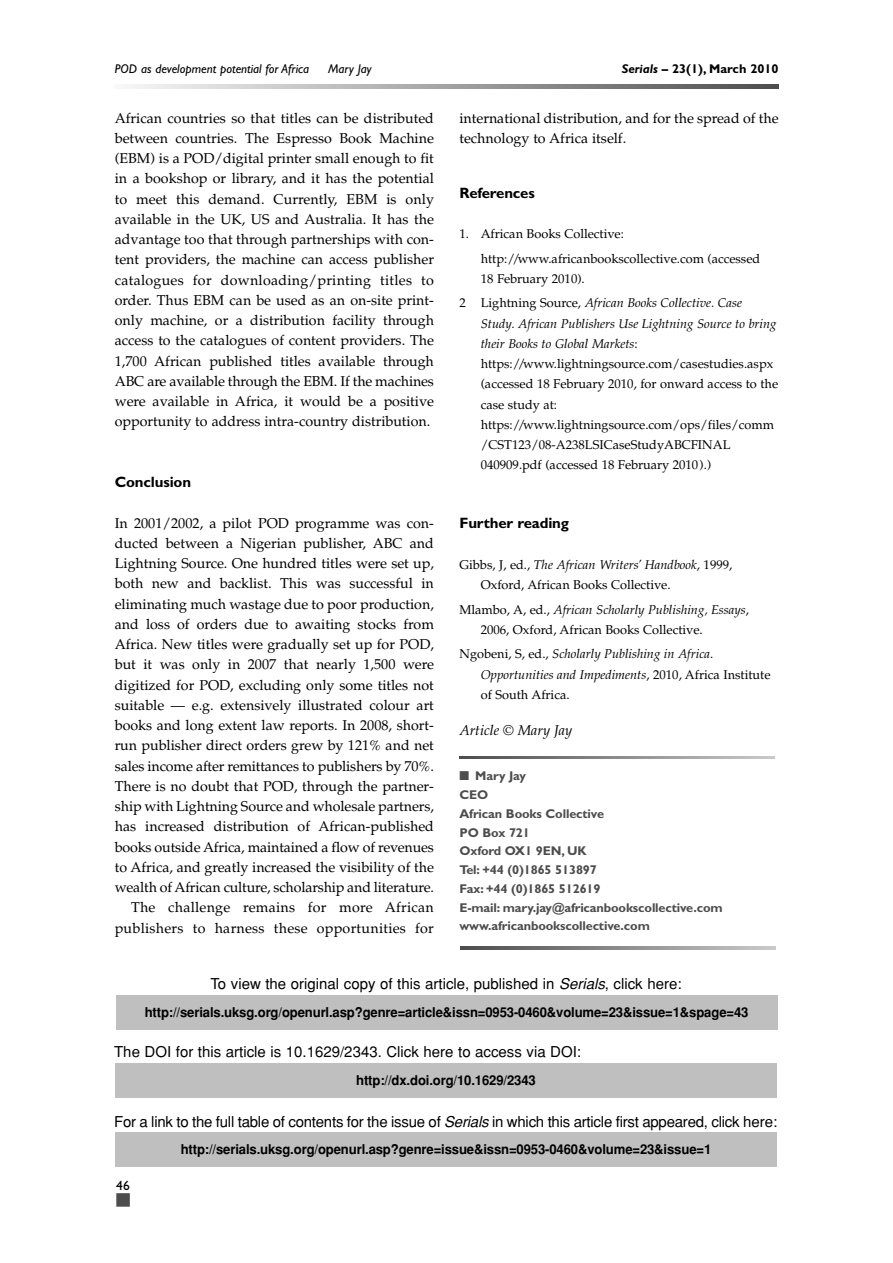
<style>
.page{position:relative;width:893px;height:1263px;background:#fff}
.page>*{position:absolute;margin:0;border:0;box-sizing:border-box;transform-origin:0 0}
.t1{font:15px "Helvetica";color:#000}
.t2{font:700 15px "Gill Sans";letter-spacing:-.01em;color:#000}
.t3{font:14.25px/20.2px "Palatino";color:#000;text-align:justify}
.t4{font:italic 14.25px "Palatino";color:#000}
.t5{font:700 13.5px "Helvetica";letter-spacing:-.01em;color:#000}
.t6{font:13.5px "Gill Sans";color:#000}
.t7{font:12.75px/20.2px "Palatino";color:#000}
.t8{font:700 12.75px/18.8px "Gill Sans";letter-spacing:-.01em;color:#4d4d4d}
.t9{font:italic 12.75px/20.2px "Palatino";color:#000}
.t10{font:italic 12.75px "Gill Sans";color:#000}
.t11{font:700 12.75px "Gill Sans";color:#000}
.s1{font-style:italic}
.s2{font-style:normal}
</style>
<div class="page">
<svg style="left:461px;top:947px;width:314px;height:2px"></svg>
<svg style="left:459px;top:756px;width:315px;height:3px"></svg>
<svg style="left:130px;top:85px;width:648px;height:3px;background:#a0a0a0"></svg>
<div style="left:116px;top:1193px;width:14px;height:14px;background:#4d4d4d"></div>
<div style="left:116px;top:995px;width:661px;height:35px;background:#bfbfbf"></div>
<div style="left:115px;top:1132px;width:662px;height:35px;background:#bfbfbf"></div>
<div style="left:115px;top:1063px;width:662px;height:35px;background:#bfbfbf"></div>
<p class="t10" style="left:115px;top:64px;width:196px">POD as development potential for Africa</p>
<p class="t10" style="left:328px;top:64px;width:45px">Mary Jay</p>
<p class="t11" style="left:621px;top:64px;width:158px"><span class="s1">Serials</span> – 23(1), March 2010</p>
<p class="t3" style="left:115px;top:109px;width:320px">African countries so that titles can be distributed between countries. The Espresso Book Machine (EBM) is a POD/digital printer small enough to fit in a bookshop or library, and it has the potential to meet this demand. Currently, EBM is only available in the UK, US and Australia. It has the advantage too that through partnerships with con&shy;tent providers, the machine can access publisher catalogues for downloading/printing titles to order. Thus EBM can be used as an on-site print&shy;only machine, or a distribution facility through access to the catalogues of content providers. The 1,700 African published titles available through ABC are available through the EBM. If the machines were available in Africa, it would be a positive opportunity to address intra-country distribution.</p>
<p class="t2" style="left:115px;top:477px;width:78px">Conclusion</p>
<p class="t3" style="left:115px;top:514px;width:320px;text-align:right">In 2001/2002, a pilot POD programme was con&shy;ducted between a Nigerian publisher, ABC and Lightning Source. One hundred titles were set up, both new and backlist. This was successful in eliminating much wastage due to poor production, and loss of orders due to awaiting stocks from Africa. New titles were gradually set up for POD, but it was only in 2007 that nearly 1,500 were digitized for POD, excluding only some titles not suitable — e.g. extensively illustrated colour art books and long extent law reports. In 2008, short&shy;run publisher direct orders grew by 121% and net sales income after remittances to publishers by 70%.<br>There is no doubt that POD, through the partner&shy;ship with Lightning Source and wholesale partners, has increased distribution of African-published books outside Africa, maintained a flow of revenues to Africa, and greatly increased the visibility of the wealth of African culture, scholarship and literature.<br>The challenge remains for more African publishers to harness these opportunities for</p>
<p class="t3" style="left:459px;top:109px;width:320px">international distribution, and for the spread of the technology to Africa itself.</p>
<p class="t2" style="left:459px;top:187px;width:77px">References</p>
<p class="t7" style="left:480px;top:223px;width:281px;line-height:24.5px;text-indent:-21px">1. African Books Collective: http://www.africanbookscollective.com (accessed</p>
<p class="t7" style="left:459px;top:268px;width:284px;line-height:24.5px;text-indent:21px">18 February 2010).<br>2 Lightning Source, <span class="s1">African Books Collective. Case</span></p>
<p class="t7" style="left:480px;top:315px;width:299px"><span class="s1">Study. African Publishers Use Lightning Source to bring their Books to Global Markets</span>: https://www.lightningsource.com/casestudies.aspx (accessed 18 February 2010, for onward access to the case study at: https://www.lightningsource.com/ops/files/comm /CST123/08-A238LSICaseStudyABCFINAL 040909.pdf (accessed 18 February 2010).)</p>
<p class="t2" style="left:459px;top:518px;width:111px">Further reading</p>
<p class="t7" style="left:480px;top:556px;width:253px;text-indent:-21px">Gibbs, J, ed., <span class="s1">The African Writers’ Handbook</span>, 1999,<br>Oxford, African Books Collective.</p>
<p class="t7" style="left:480px;top:601px;width:270px;text-indent:-21px">Mlambo, A, ed., <span class="s1">African Scholarly Publishing, Essays</span>,<br>2006, Oxford, African Books Collective.</p>
<p class="t9" style="left:480px;top:645px;width:291px;text-indent:-21px"><span class="s2">Ngobeni, S, ed.,</span> Scholarly Publishing in Africa.<br>Opportunities and Impediments<span class="s2">, 2010, Africa Institute of South Africa.</span></p>
<p class="t4" style="left:459px;top:724px;width:114px">Article © Mary Jay</p>
<p class="t8" style="left:459px;top:768px;width:265px">■ Mary Jay<br>CEO<br>African Books Collective<br>PO Box 721<br>Oxford OX1 9EN, UK<br>Tel: +44 (0)1865 513897<br>Fax: +44 (0)1865 512619<br>E-mail: mary.jay@africanbookscollective.com www.africanbookscollective.com</p>
<p class="t1" style="left:210px;top:978px;width:472px">To view the original copy of this article, published in <span class="s1">Serials</span>, click here:</p>
<p class="t5" style="left:145px;top:1007px;width:605px">http://serials.uksg.org/openurl.asp?genre=article&amp;issn=0953-0460&amp;volume=23&amp;issue=1&amp;spage=43</p>
<p class="t1" style="left:114px;top:1046px;width:468px">The DOI for this article is 10.1629/2343. Click here to access via DOI:</p>
<p class="t5" style="left:356px;top:1075px;width:181px">http://dx.doi.org/10.1629/2343</p>
<p class="t1" style="left:114px;top:1116px;width:664px">For a link to the full table of contents for the issue of <span class="s1">Serials</span> in which this article first appeared, click here:</p>
<p class="t5" style="left:181px;top:1144px;width:532px">http://serials.uksg.org/openurl.asp?genre=issue&amp;issn=0953-0460&amp;volume=23&amp;issue=1</p>
<p class="t6" style="left:116px;top:1181px;width:15px">46</p>
</div>
